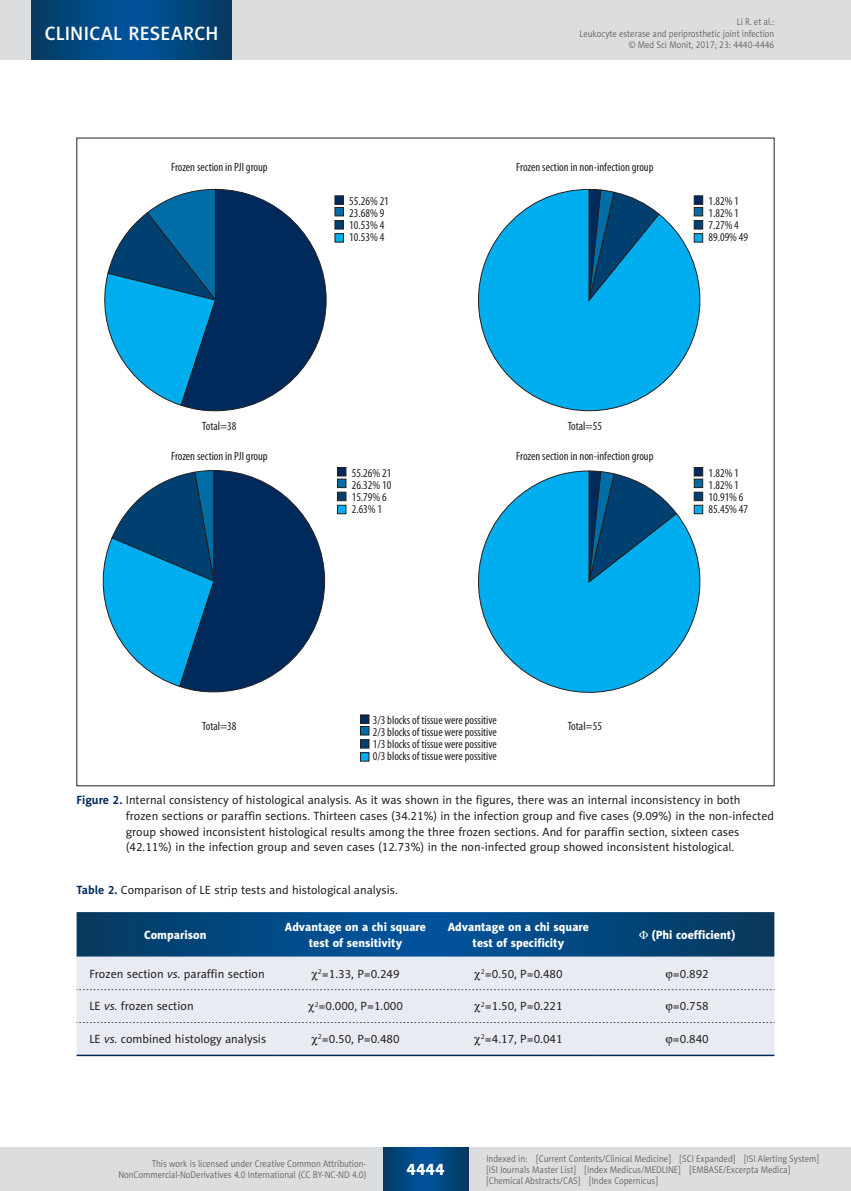
<style>
.page{position:relative;width:851px;height:1191px;background:#fff}
.page>*{position:absolute;margin:0;border:0;box-sizing:border-box;transform-origin:0 0}
.t1{font:19.5px "Naomi Sans EFN Medium";letter-spacing:.015em;color:#fff}
.t2{font:16.5px "Naomi Sans EFN Heavy";color:#fff}
.MSM_Rycina_tytul{font:12px/15.8px "Naomi Sans EFN";color:#231f20}
.t3{font:condensed 12px/12px "Myriad Pro";color:#231f20}
.MSM_Tabela_zawartosc{font:12px "Naomi Sans EFN";color:#231f20}
.MSM_Tabela_Head{font:12px/15.8px "Naomi Sans EFN Heavy";color:#fff;text-align:center}
.MSM_Tabela_tytul{font:12px "Naomi Sans EFN";color:#231f20}
.t4{font:9.75px/11.2px "Naomi Sans EFN Light";color:#57585a;text-align:right;scale:.9 1}
.s1{font-weight:700;color:#00295c}
.s2{font-family:"Standard Sym L"}
.s3{font-style:italic}
</style>
<div class="page">
<svg style="left:104px;top:189px;width:223px;height:222px"></svg>
<svg style="left:478px;top:189px;width:226px;height:223px"></svg>
<svg style="left:588px;top:189px;width:71px;height:112px;background:#1376a7"></svg>
<svg style="left:103px;top:470px;width:222px;height:222px"></svg>
<svg style="left:478px;top:470px;width:226px;height:223px"></svg>
<svg style="left:588px;top:470px;width:89px;height:113px;background:#1f77a5"></svg>
<div style="left:360px;top:752px;width:9px;height:9px;background:#00aeef"></div>
<div style="left:360px;top:752px;width:9px;height:9px;border:1px solid #231f20"></div>
<div style="left:360px;top:714px;width:9px;height:10px;background:#00295c;border:1px solid #231f20"></div>
<div style="left:360px;top:726px;width:9px;height:9px;background:#006da6;border:1px solid #231f20"></div>
<div style="left:360px;top:739px;width:9px;height:9px;background:#004071;border:1px solid #231f20"></div>
<div style="left:337px;top:505px;width:9px;height:9px;background:#00aeef;border:1px solid #231f20"></div>
<div style="left:337px;top:467px;width:9px;height:9px;background:#00295c;border:1px solid #231f20"></div>
<div style="left:337px;top:479px;width:9px;height:9px;background:#006da6;border:1px solid #231f20"></div>
<div style="left:337px;top:492px;width:9px;height:9px;background:#004071;border:1px solid #231f20"></div>
<div style="left:693px;top:505px;width:10px;height:9px;background:#00aeef;border:1px solid #231f20"></div>
<div style="left:693px;top:467px;width:10px;height:9px;background:#00295c;border:1px solid #231f20"></div>
<div style="left:693px;top:479px;width:10px;height:9px;background:#006da6;border:1px solid #231f20"></div>
<div style="left:693px;top:492px;width:10px;height:9px;background:#004071;border:1px solid #231f20"></div>
<div style="left:334px;top:233px;width:10px;height:9px;background:#00aeef;border:1px solid #231f20"></div>
<div style="left:334px;top:195px;width:10px;height:10px;background:#00295c;border:1px solid #231f20"></div>
<div style="left:334px;top:207px;width:10px;height:9px;background:#006da6;border:1px solid #231f20"></div>
<div style="left:334px;top:220px;width:10px;height:9px;background:#004071;border:1px solid #231f20"></div>
<div style="left:693px;top:233px;width:10px;height:9px;background:#00aeef;border:1px solid #231f20"></div>
<div style="left:693px;top:195px;width:10px;height:10px;background:#00295c;border:1px solid #231f20"></div>
<div style="left:693px;top:207px;width:10px;height:9px;background:#006da6;border:1px solid #231f20"></div>
<div style="left:693px;top:220px;width:10px;height:9px;background:#004071;border:1px solid #231f20"></div>
<svg style="left:77px;top:912px;width:697px;height:44px;background:#03477f"></svg>
<div style="left:77px;top:956px;width:697px;height:98px;background:#e8ebf2"></div>
<svg style="left:77px;top:989px;width:697px;height:1px"></svg>
<svg style="left:77px;top:1022px;width:697px;height:1px"></svg>
<hr style="left:77px;top:1054px;width:197px;height:2px;background:#00295c">
<hr style="left:274px;top:1054px;width:163px;height:2px;background:#00295c">
<hr style="left:437px;top:1054px;width:163px;height:2px;background:#00295c">
<hr style="left:600px;top:1054px;width:174px;height:2px;background:#00295c">
<div style="left:0;top:1148px;width:850px;height:43px;background:#dcdddf"></div>
<svg style="left:383px;top:1147px;width:85px;height:43px;background:#02477e"></svg>
<div style="left:0;top:0;width:850px;height:60px;background:#dcdddf"></div>
<hr style="left:850px;top:0;width:1px;height:60px;background:#dcdddf">
<svg style="left:32px;top:0;width:200px;height:60px;background:#02477e"></svg>
<h1 class="t1" style="left:45px;top:22px;width:175px">CLINICAL RESEARCH</h1>
<p class="t4" style="left:579px;top:16px;width:218px">Li R. et al.:<br>Leukocyte esterase and periprosthetic joint infection © Med Sci Monit, 2017; 23: 4440-4446</p>
<p class="t3" style="left:171px;top:161px;width:98px">Frozen section in PJI group</p>
<p class="t3" style="left:516px;top:161px;width:139px">Frozen section in non-infection group</p>
<p class="t3" style="left:349px;top:195px;width:41px">55.26% 21<br>23.68% 9<br>10.53% 4<br>10.53% 4</p>
<p class="t3" style="left:708px;top:195px;width:41px">1.82% 1<br>1.82% 1<br>7.27% 4<br>89.09% 49</p>
<p class="t3" style="left:202px;top:420px;width:36px">Total=38</p>
<p class="t3" style="left:567px;top:420px;width:36px">Total=55</p>
<p class="t3" style="left:171px;top:450px;width:98px">Frozen section in PJI group</p>
<p class="t3" style="left:516px;top:450px;width:139px">Frozen section in non-infection group</p>
<p class="t3" style="left:351px;top:467px;width:41px">55.26% 21<br>26.32% 10<br>15.79% 6<br>2.63% 1</p>
<p class="t3" style="left:708px;top:467px;width:41px">1.82% 1<br>1.82% 1<br>10.91% 6<br>85.45% 47</p>
<p class="t3" style="left:202px;top:720px;width:36px">Total=38</p>
<p class="t3" style="left:372px;top:714px;width:126px;text-align:justify">3/3 blocks of tissue were possitive 2/3 blocks of tissue were possitive 1/3 blocks of tissue were possitive 0/3 blocks of tissue were possitive</p>
<p class="t3" style="left:567px;top:720px;width:36px">Total=55</p>
<p class="MSM_Rycina_tytul" style="left:126px;top:792px;width:649px;text-indent:-49px"><span class="s1">Figure 2.</span> Internal consistency of histological analysis. As it was shown in the figures, there was an internal inconsistency in both frozen sections or paraffin sections. Thirteen cases (34.21%) in the infection group and five cases (9.09%) in the non-infected group showed inconsistent histological results among the three frozen sections. And for paraffin section, sixteen cases (42.11%) in the infection group and seven cases (12.73%) in the non-infected group showed inconsistent histological.</p>
<p class="MSM_Tabela_tytul" style="left:77px;top:883px;width:323px"><span class="s1">Table 2.</span> Comparison of LE strip tests and histological analysis.</p>
<p class="MSM_Tabela_Head" style="left:144px;top:926px;width:64px">Comparison</p>
<p class="MSM_Tabela_Head" style="left:285px;top:918px;width:143px">Advantage on a chi square test of sensitivity</p>
<p class="MSM_Tabela_Head" style="left:447px;top:918px;width:143px">Advantage on a chi square test of specificity</p>
<p class="MSM_Tabela_Head" style="left:639px;top:926px;width:98px"><span class="s2">F</span> (Phi coefficient)</p>
<p class="MSM_Tabela_zawartosc" style="left:89px;top:966px;width:177px">Frozen section <span class="s3">vs.</span> paraffin section</p>
<p class="MSM_Tabela_zawartosc" style="left:311px;top:966px;width:90px"><span class="s2">C</span><sup>2</sup>=1.33, P=0.249</p>
<p class="MSM_Tabela_zawartosc" style="left:474px;top:966px;width:90px"><span class="s2">C</span><sup>2</sup>=0.50, P=0.480</p>
<p class="MSM_Tabela_zawartosc" style="left:665px;top:966px;width:45px"><span class="s2">J</span>=0.892</p>
<p class="MSM_Tabela_zawartosc" style="left:89px;top:999px;width:106px">LE <span class="s3">vs.</span> frozen section</p>
<p class="MSM_Tabela_zawartosc" style="left:308px;top:999px;width:96px"><span class="s2">C</span><sup>2</sup>=0.000, P=1.000</p>
<p class="MSM_Tabela_zawartosc" style="left:474px;top:999px;width:90px"><span class="s2">C</span><sup>2</sup>=1.50, P=0.221</p>
<p class="MSM_Tabela_zawartosc" style="left:665px;top:999px;width:45px"><span class="s2">J</span>=0.758</p>
<p class="MSM_Tabela_zawartosc" style="left:89px;top:1032px;width:178px">LE <span class="s3">vs.</span> combined histology analysis</p>
<p class="MSM_Tabela_zawartosc" style="left:311px;top:1032px;width:90px"><span class="s2">C</span><sup>2</sup>=0.50, P=0.480</p>
<p class="MSM_Tabela_zawartosc" style="left:474px;top:1032px;width:90px"><span class="s2">C</span><sup>2</sup>=4.17, P=0.041</p>
<p class="MSM_Tabela_zawartosc" style="left:665px;top:1032px;width:45px"><span class="s2">J</span>=0.840</p>
<p class="t4" style="left:118px;top:1158px;width:277px">This work is licensed under Creative Common Attribution-<br>NonCommercial-NoDerivatives 4.0 International (CC BY-NC-ND 4.0)</p>
<h2 class="t2" style="left:406px;top:1159px;width:40px">4444</h2>
<p class="t4" style="left:486px;top:1152px;width:371px;text-align:left">Indexed in: [Current Contents/Clinical Medicine] [SCI Expanded] [ISI Alerting System] [ISI Journals Master List] [Index Medicus/MEDLINE] [EMBASE/Excerpta Medica] [Chemical Abstracts/CAS] [Index Copernicus]</p>
</div>
